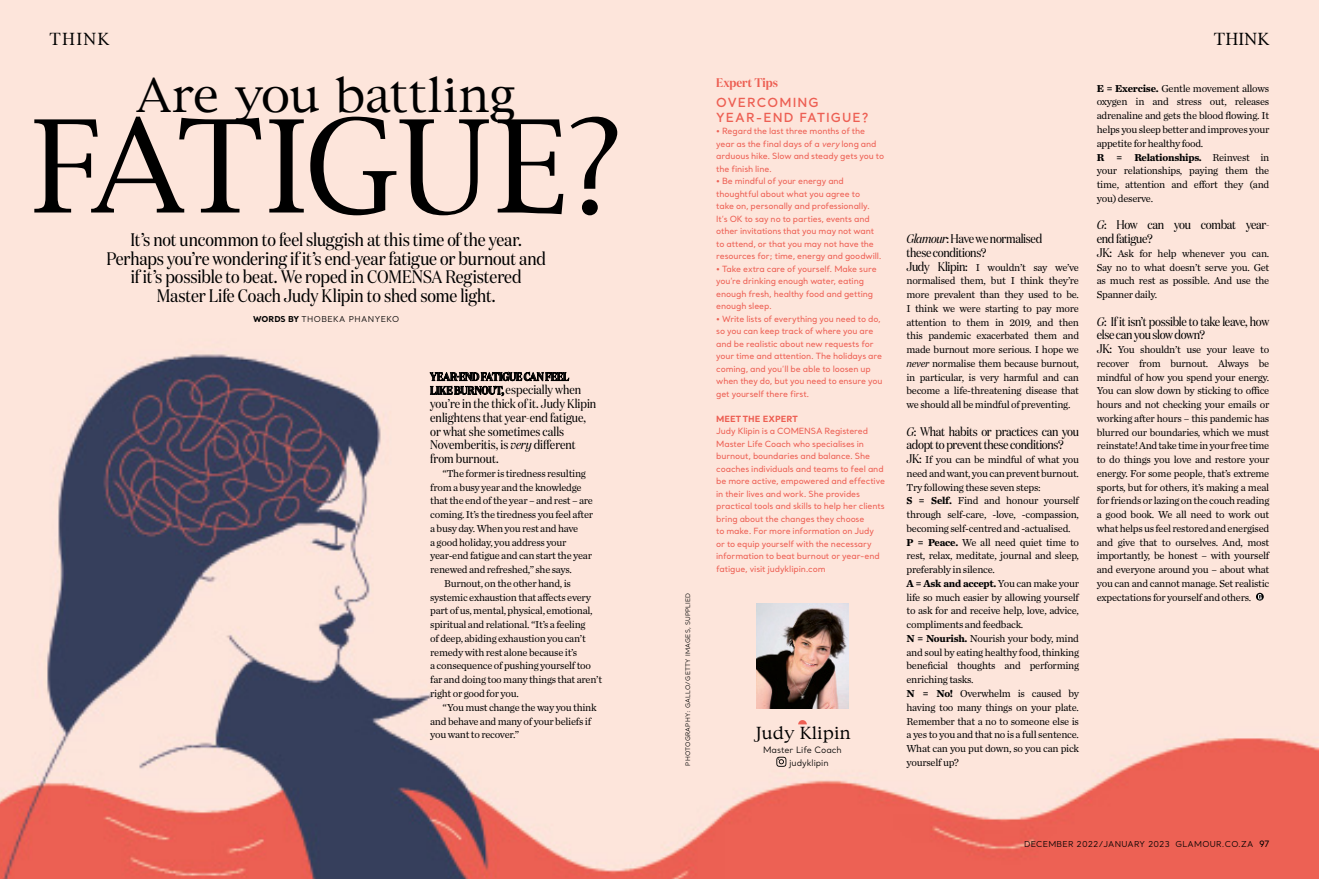
<style>
.page{position:relative;width:1319px;height:879px;background:#fff}
.page>*{position:absolute;margin:0;border:0;box-sizing:border-box;transform-origin:0 0}
.t1{font:122.88px "New York";letter-spacing:-.01em;color:#000}
.t2{font:45px "New York";letter-spacing:-.025em;color:#000}
.t3{font:18.12px/18.8px "Domaine Display Narrow";letter-spacing:-.01em;color:#000;text-align:center}
.t4{font:16.25px "New York";letter-spacing:.005em;color:#000}
.t5{font:12.5px/13.8px "Domaine Display Narrow";letter-spacing:-.02em;color:#000}
.t6{font:12.5px/13.8px "Domaine Display Narrow";color:#000}
.t7{font:600 12.5px/15px "Santral";letter-spacing:.09em;color:#ed5f53}
.t8{font:600 12.5px "Domaine Display Narrow";color:#ed5f53}
.t9{font:600 11.25px "Domaine Display Narrow";letter-spacing:-.005em;color:#000;scale:.95 1}
.t10{font:10.5px/13.8px "Chronicle Text G1";letter-spacing:-.025em;color:#000;text-align:justify}
.t11{font:8.75px/13.1px "Santral";color:#000}
.t12{font:500 8.5px/12.5px "Santral";letter-spacing:-.015em;color:#ed5f53}
.t13{font:700 8.5px "Santral";color:#ed5f53}
.t14{font:8.12px "Santral";letter-spacing:.03em;color:#000}
.t15{font:8.12px "Santral";letter-spacing:.05em;color:#000}
.t16{font:6.25px "Santral";letter-spacing:.03em;color:#000}
.s1{font-weight:700}
.s2{font-style:italic}
.s3{font-family:"Domaine Display Narrow";font-size:12.5px}
.s4{font-weight:600;font-size:11.25px}
.s5{font-weight:500;font-size:8.75px}
</style>
<div class="page">
<img style="left:0;top:0;width:1318px;height:879px">
<svg style="left:1255px;top:593px;width:8px;height:7px"></svg>
<svg style="left:1257px;top:594px;width:4px;height:5px"></svg>
<svg style="left:430px;top:372px;width:138px;height:24px;background:#a2928c"></svg>
<svg style="left:798px;top:720px;width:8px;height:4px"></svg>
<svg style="left:776px;top:757px;width:10px;height:10px"></svg>
<img style="left:756px;top:603px;width:92px;height:106px">
<h3 class="t4" style="left:50px;top:29px;width:61px">think</h3>
<h3 class="t4" style="left:1213px;top:29px;width:57px">think</h3>
<p class="t10" style="left:1096px;top:81px;width:174px;text-align:left"><span class="s1">E = Exercise.</span> Gentle movement allows oxygen in and stress out, releases adrenaline and gets the blood flowing. It helps you sleep better and improves your appetite for healthy food.<br><span class="s1">R = Relationships.</span> Reinvest in your relationships, paying them the time, attention and effort they (and you) deserve.</p>
<p class="t5" style="left:1096px;top:218px;width:174px"><span class="s2">G</span>: How can you combat year&shy;end fatigue?</p>
<p class="t10" style="left:1096px;top:246px;width:174px"><span class="s3">JK:</span> Ask for help whenever you can.<br>Say no to what doesn’t serve you. Get as much rest as possible. And use the Spanner daily.</p>
<p class="t5" style="left:1096px;top:314px;width:174px"><span class="s2">G</span>: If it isn’t possible to take leave, how else can you slow down?</p>
<p class="t10" style="left:1096px;top:342px;width:174px"><span class="s3">JK:</span> You shouldn’t use your leave to recover from burnout. Always be mindful of how you spend your energy.<br>You can slow down by sticking to office hours and not checking your emails or working after hours – this pandemic has blurred our boundaries, which we must reinstate! And take time in your free time to do things you love and restore your energy. For some people, that’s extreme sports, but for others, it’s making a meal for friends or lazing on the couch reading a good book. We all need to work out what helps us feel restored and energised and give that to ourselves. And, most importantly, be honest – with yourself and everyone around you – about what you can and cannot manage. Set realistic expectations for yourself and others.</p>
<h2 class="t2" style="left:136px;top:66px;width:381px">Are you battling</h2>
<p class="t8" style="left:716px;top:75px;width:63px">EXPERT TIPS</p>
<p class="t7" style="left:716px;top:94px;width:154px">OVERCOMING<br>YEAR-END FATIGUE?</p>
<p class="t12" style="left:716px;top:125px;width:169px">• Regard the last three months of the year as the final days of a <span class="s2">very</span> long and arduous hike. Slow and steady gets you to the finish line.</p>
<p class="t12" style="left:716px;top:175px;width:167px">• Be mindful of your energy and thoughtful about what you agree to<br>take on, personally and professionally.<br>It’s OK to say no to parties, events and other invitations that you may not want to attend, or that you may not have the resources for; time, energy and goodwill.</p>
<p class="t12" style="left:716px;top:262px;width:162px">• Take extra care of yourself. Make sure you’re drinking enough water, eating enough fresh, healthy food and getting enough sleep.</p>
<p class="t12" style="left:716px;top:312px;width:168px">• Write lists of everything you need to do, so you can keep track of where you are and be realistic about new requests for your time and attention. The holidays are coming, and you’ll be able to loosen up when they do, but you need to ensure you get yourself there first.</p>
<p class="t13" style="left:716px;top:413px;width:83px">MEET THE EXPERT</p>
<p class="t12" style="left:716px;top:425px;width:170px">Judy Klipin is a COMENSA Registered Master Life Coach who specialises in burnout, boundaries and balance. She coaches individuals and teams to feel and be more active, empowered and effective in their lives and work. She provides practical tools and skills to help her clients bring about the changes they choose<br>to make. For more information on Judy<br>or to equip yourself with the necessary information to beat burnout or year-end fatigue, visit judyklipin.com</p>
<h1 class="t1" style="left:30px;top:88px;width:594px">fatigue?</h1>
<h3 class="t3" style="left:106px;top:230px;width:441px">It’s not uncommon to feel sluggish at this time of the year.<br>Perhaps you’re wondering if it’s end-year fatigue or burnout and if it’s possible to beat. We roped in COMENSA Registered Master Life Coach Judy Klipin to shed some light.</h3>
<p class="t15" style="left:253px;top:314px;width:147px"><span class="s1">WORDS BY</span> THOBEKA PHANYEKO</p>
<p class="t5" style="left:906px;top:232px;width:137px"><span class="s2">Glamour</span>: Have we normalised these conditions?</p>
<p class="t10" style="left:906px;top:259px;width:174px"><span class="s3">Judy Klipin:</span> I wouldn’t say we’ve normalised them, but I think they’re more prevalent than they used to be.<br>I think we were starting to pay more attention to them in 2019, and then this pandemic exacerbated them and made burnout more serious. I hope we <span class="s2">never</span> normalise them because burnout, in particular, is very harmful and can become a life-threatening disease that we should all be mindful of preventing.</p>
<p class="t5" style="left:906px;top:424px;width:174px"><span class="s2">G</span>: What habits or practices can you adopt to prevent these conditions?</p>
<p class="t10" style="left:906px;top:452px;width:174px;text-align:left"><span class="s3">JK:</span> If you can be mindful of what you need and want, you can prevent burnout.<br>Try following these seven steps:<br><span class="s1">S = Self.</span> Find and honour yourself through self-care, -love, -compassion, becoming self-centred and -actualised.<br><span class="s1">P = Peace.</span> We all need quiet time to rest, relax, meditate, journal and sleep, preferably in silence.<br><span class="s1">A = Ask and accept.</span> You can make your life so much easier by allowing yourself to ask for and receive help, love, advice, compliments and feedback.<br><span class="s1">N = Nourish.</span> Nourish your body, mind and soul by eating healthy food, thinking beneficial thoughts and performing enriching tasks.<br><span class="s1">N = No!</span> Overwhelm is caused by having too many things on your plate.<br>Remember that a no to someone else is a yes to you and that no is a full sentence.<br>What can you put down, so you can pick yourself up?</p>
<p class="t9" style="left:430px;top:370px;width:147px">YEAR-END FATIGUE CAN FEEL</p>
<p class="t6" style="left:430px;top:383px;width:168px"><span class="s4">LIKE BURNOUT,</span> especially when you’re in the thick of it. Judy Klipin enlightens that year-end fatigue, or what she sometimes calls<br>Novemberitis, is <span class="s2">very</span> different from burnout.</p>
<p class="t10" style="left:442px;top:466px;width:145px">“The former is tiredness resulting</p>
<p class="t10" style="left:430px;top:480px;width:153px">from a busy year and the knowledge</p>
<p class="t10" style="left:430px;top:493px;width:164px">that the end of the year – and rest – are</p>
<p class="t10" style="left:430px;top:507px;width:164px">coming. It’s the tiredness you feel after</p>
<p class="t10" style="left:430px;top:521px;width:150px">a busy day. When you rest and have</p>
<p class="t10" style="left:430px;top:535px;width:138px">a good holiday, you address your</p>
<p class="t10" style="left:430px;top:548px;width:163px">year-end fatigue and can start the year</p>
<p class="t10" style="left:430px;top:562px;width:143px">renewed and refreshed,” she says.</p>
<p class="t10" style="left:444px;top:576px;width:128px">Burnout, on the other hand, is</p>
<p class="t10" style="left:430px;top:590px;width:162px">systemic exhaustion that affects every</p>
<p class="t10" style="left:430px;top:603px;width:164px">part of us, mental, physical, emotional,</p>
<p class="t10" style="left:430px;top:617px;width:157px">spiritual and relational. “It’s a feeling</p>
<p class="t10" style="left:430px;top:631px;width:157px">of deep, abiding exhaustion you can’t</p>
<p class="t10" style="left:430px;top:645px;width:148px">remedy with rest alone because it’s</p>
<p class="t10" style="left:430px;top:658px;width:162px">a consequence of pushing yourself too</p>
<p class="t10" style="left:430px;top:672px;width:173px">far and doing too many things that aren’t</p>
<p class="t10" style="left:430px;top:686px;width:90px">right or good for you.</p>
<p class="t10" style="left:442px;top:700px;width:155px">“You must change the way you think</p>
<p class="t10" style="left:430px;top:713px;width:162px">and behave and many of your beliefs if</p>
<p class="t10" style="left:430px;top:727px;width:91px">you want to recover.”</p>
<p class="t16" style="left:683px;top:765px;width:175px;rotate:-90deg">PHOTOGRAPHY: GALLO/GETTY IMAGES, SUPPLIED</p>
<h3 class="t4" style="left:754px;top:723px;width:98px">Judy Klipin</h3>
<p class="t11" style="left:789px;top:742px;width:54px;text-indent:-26px">M ASTER LIFE COACH<br>JUDYKLIPIN</p>
<p class="t14" style="left:1023px;top:838px;width:247px">DECEMBER 2022/JANUARY 2023 GLAMOUR.CO.ZA <span class="s5">97</span></p>
</div>
